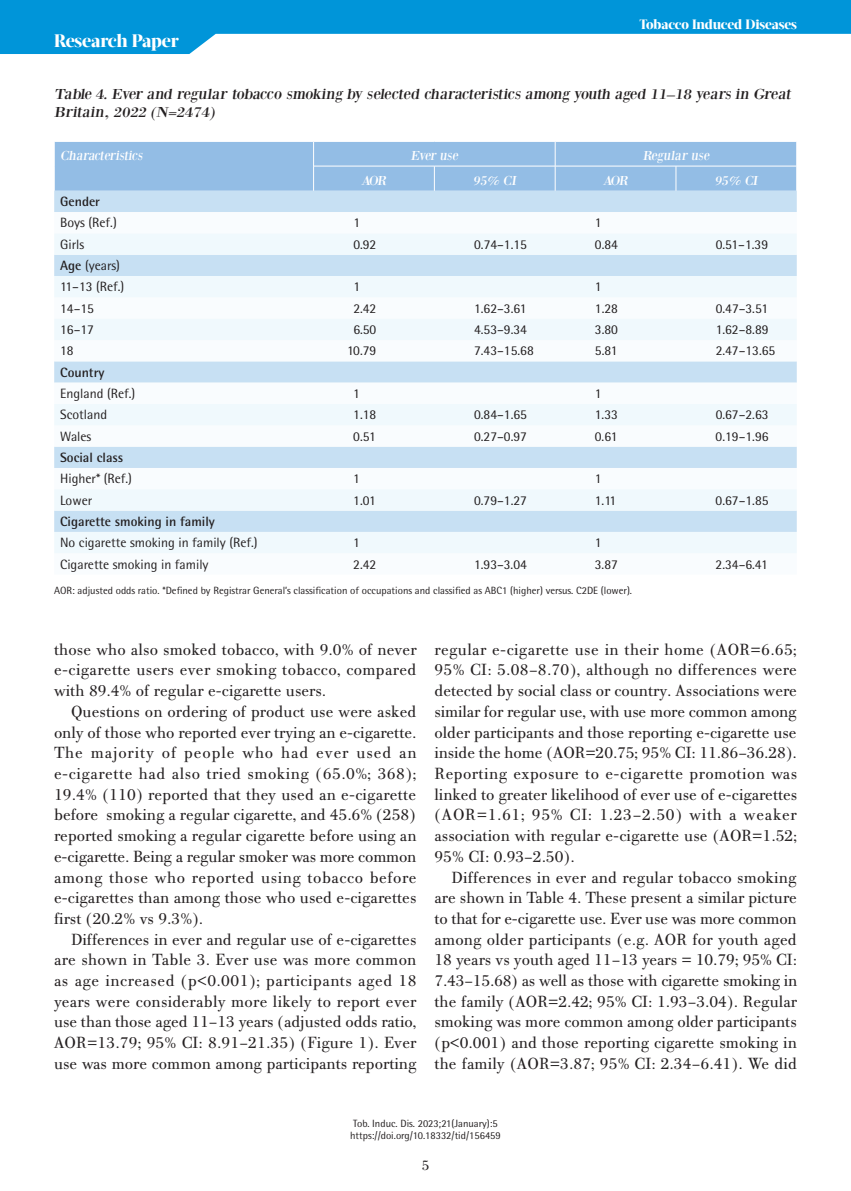
<style>
.page{position:relative;width:851px;height:1191px;background:#fff}
.page>*{position:absolute;margin:0;border:0;box-sizing:border-box;transform-origin:0 0}
.t1{font:800 18px "Acta Display W04";letter-spacing:-.01em;color:#fff}
.t2{font:17.25px/20.7px "PF Bodoni Text";color:#231f20;text-align:justify}
.t3{font:15px/18px "Bodoni XT";color:#231f20;scale:1.1 1}
.t4{font:15px "PF Bodoni Text";color:#231f20}
.t5{font:13.5px/21.3px "Rotis Semi Sans Hel";color:#231f20}
.t6{font:13.5px "Bodoni XT";color:#fff}
.t7{font:700 13.5px "Rotis Semi Sans Hel";color:#231f20}
.t8{font:800 13.5px "Acta Display W04";letter-spacing:-.01em;color:#fff}
.t9{font:10.5px/12.6px "Rotis Semi Sans Hel";color:#231f20}
.s1{font-weight:700}
</style>
<div class="page">
<svg style="left:0;top:0;width:850px;height:54px;fill:#0095d9"></svg>
<div style="left:54px;top:191px;width:742px;height:21px;background:#c7e0f3"></div>
<svg style="left:54px;top:234px;width:742px;height:319px"></svg>
<div style="left:54px;top:141px;width:743px;height:50px;background:#93bde5"></div>
<hr style="left:314px;top:166px;width:120px;height:1px;background:#fff">
<hr style="left:434px;top:166px;width:121px;height:1px;background:#fff">
<hr style="left:555px;top:166px;width:120px;height:1px;background:#fff">
<hr style="left:675px;top:166px;width:121px;height:1px;background:#fff">
<p class="t1" style="left:54px;top:30px;width:126px">Research Paper</p>
<p class="t8" style="left:639px;top:17px;width:159px">Tobacco Induced Diseases</p>
<p class="t3" style="left:54px;top:85px;width:673px">Table 4. Ever and regular tobacco smoking by selected characteristics among youth aged 11–18 years in Great<br>Britain, 2022 (N=2474)</p>
<p class="t6" style="left:60px;top:147px;width:86px">Characteristics</p>
<p class="t6" style="left:410px;top:147px;width:51px">Ever use</p>
<p class="t6" style="left:642px;top:147px;width:71px">Regular use</p>
<p class="t6" style="left:361px;top:172px;width:29px">AOR</p>
<p class="t6" style="left:473px;top:172px;width:47px">95% CI</p>
<p class="t6" style="left:603px;top:172px;width:29px">AOR</p>
<p class="t6" style="left:714px;top:172px;width:47px">95% CI</p>
<p class="t7" style="left:60px;top:193px;width:41px">Gender</p>
<p class="t5" style="left:60px;top:212px;width:58px">Boys (Ref.)</p>
<p class="t5" style="left:353px;top:212px;width:8px">1</p>
<p class="t5" style="left:595px;top:212px;width:8px">1</p>
<p class="t5" style="left:60px;top:233px;width:26px">Girls</p>
<p class="t5" style="left:353px;top:233px;width:25px">0.92</p>
<p class="t5" style="left:474px;top:233px;width:54px">0.74–1.15</p>
<p class="t5" style="left:595px;top:233px;width:25px">0.84</p>
<p class="t5" style="left:715px;top:233px;width:54px">0.51–1.39</p>
<p class="t5" style="left:60px;top:255px;width:66px"><span class="s1">Age</span> (years)<br>11–13 (Ref.)</p>
<p class="t5" style="left:353px;top:276px;width:8px">1</p>
<p class="t5" style="left:595px;top:276px;width:8px">1</p>
<p class="t5" style="left:60px;top:297px;width:35px">14–15</p>
<p class="t5" style="left:353px;top:297px;width:25px">2.42</p>
<p class="t5" style="left:474px;top:297px;width:54px">1.62–3.61</p>
<p class="t5" style="left:595px;top:297px;width:25px">1.28</p>
<p class="t5" style="left:715px;top:297px;width:54px">0.47–3.51</p>
<p class="t5" style="left:60px;top:319px;width:35px">16–17</p>
<p class="t5" style="left:353px;top:319px;width:25px">6.50</p>
<p class="t5" style="left:474px;top:319px;width:54px">4.53–9.34</p>
<p class="t5" style="left:594px;top:319px;width:25px">3.80</p>
<p class="t5" style="left:715px;top:319px;width:54px">1.62–8.89</p>
<p class="t5" style="left:60px;top:340px;width:15px">18</p>
<p class="t5" style="left:347px;top:340px;width:31px">10.79</p>
<p class="t5" style="left:474px;top:340px;width:61px">7.43–15.68</p>
<p class="t5" style="left:594px;top:340px;width:24px">5.81</p>
<p class="t5" style="left:715px;top:340px;width:61px">2.47–13.65</p>
<p class="t7" style="left:60px;top:364px;width:46px">Country</p>
<p class="t5" style="left:60px;top:383px;width:77px">England (Ref.)</p>
<p class="t5" style="left:353px;top:383px;width:8px">1</p>
<p class="t5" style="left:594px;top:383px;width:8px">1</p>
<p class="t5" style="left:60px;top:404px;width:48px">Scotland</p>
<p class="t5" style="left:353px;top:404px;width:25px">1.18</p>
<p class="t5" style="left:474px;top:404px;width:54px">0.84–1.65</p>
<p class="t5" style="left:594px;top:404px;width:25px">1.33</p>
<p class="t5" style="left:715px;top:404px;width:54px">0.67–2.63</p>
<p class="t5" style="left:60px;top:425px;width:33px">Wales</p>
<p class="t5" style="left:353px;top:425px;width:24px">0.51</p>
<p class="t5" style="left:474px;top:425px;width:54px">0.27–0.97</p>
<p class="t5" style="left:594px;top:425px;width:24px">0.61</p>
<p class="t5" style="left:715px;top:425px;width:54px">0.19–1.96</p>
<p class="t7" style="left:60px;top:449px;width:65px">Social class</p>
<p class="t5" style="left:60px;top:468px;width:73px">Higher* (Ref.)</p>
<p class="t5" style="left:353px;top:468px;width:8px">1</p>
<p class="t5" style="left:594px;top:468px;width:8px">1</p>
<p class="t5" style="left:60px;top:489px;width:34px">Lower</p>
<p class="t5" style="left:353px;top:489px;width:24px">1.01</p>
<p class="t5" style="left:474px;top:489px;width:54px">0.79–1.27</p>
<p class="t5" style="left:594px;top:489px;width:23px">1.11</p>
<p class="t5" style="left:715px;top:489px;width:54px">0.67–1.85</p>
<p class="t7" style="left:60px;top:513px;width:156px">Cigarette smoking in family</p>
<p class="t5" style="left:60px;top:532px;width:199px">No cigarette smoking in family (Ref.)</p>
<p class="t5" style="left:353px;top:532px;width:8px">1</p>
<p class="t5" style="left:594px;top:532px;width:8px">1</p>
<p class="t5" style="left:60px;top:553px;width:150px">Cigarette smoking in family</p>
<p class="t5" style="left:353px;top:553px;width:25px">2.42</p>
<p class="t5" style="left:474px;top:553px;width:54px">1.93–3.04</p>
<p class="t5" style="left:594px;top:553px;width:25px">3.87</p>
<p class="t5" style="left:715px;top:553px;width:54px">2.34–6.41</p>
<p class="t9" style="left:54px;top:584px;width:579px">AOR: adjusted odds ratio. *Defined by Registrar General’s classification of occupations and classified as ABC1 (higher) versus. C2DE (lower).</p>
<p class="t2" style="left:54px;top:639px;width:364px">those who also smoked tobacco, with 9.0% of never e-cigarette users ever smoking tobacco, compared with 89.4% of regular e-cigarette users.</p>
<p class="t2" style="left:54px;top:701px;width:364px;text-indent:17px">Questions on ordering of product use were asked only of those who reported ever trying an e-cigarette.<br>The majority of people who had ever used an e-cigarette had also tried smoking (65.0%; 368); 19.4% (110) reported that they used an e-cigarette before smoking a regular cigarette, and 45.6% (258) reported smoking a regular cigarette before using an e-cigarette. Being a regular smoker was more common among those who reported using tobacco before e-cigarettes than among those who used e-cigarettes first (20.2% vs 9.3%).</p>
<p class="t2" style="left:54px;top:929px;width:364px;text-indent:17px">Differences in ever and regular use of e-cigarettes are shown in Table 3. Ever use was more common as age increased (p&lt;0.001); participants aged 18 years were considerably more likely to report ever use than those aged 11–13 years (adjusted odds ratio, AOR=13.79; 95% CI: 8.91–21.35) (Figure 1). Ever use was more common among participants reporting</p>
<p class="t2" style="left:434px;top:639px;width:364px">regular e-cigarette use in their home (AOR=6.65; 95% CI: 5.08–8.70), although no differences were detected by social class or country. Associations were similar for regular use, with use more common among older participants and those reporting e-cigarette use inside the home (AOR=20.75; 95% CI: 11.86–36.28).<br>Reporting exposure to e-cigarette promotion was linked to greater likelihood of ever use of e-cigarettes (AOR=1.61; 95% CI: 1.23–2.50) with a weaker association with regular e-cigarette use (AOR=1.52; 95% CI: 0.93–2.50).</p>
<p class="t2" style="left:434px;top:867px;width:364px;text-indent:17px">Differences in ever and regular tobacco smoking are shown in Table 4. These present a similar picture to that for e-cigarette use. Ever use was more common among older participants (e.g. AOR for youth aged 18 years vs youth aged 11–13 years = 10.79; 95% CI:<br>7.43–15.68) as well as those with cigarette smoking in the family (AOR=2.42; 95% CI: 1.93–3.04). Regular smoking was more common among older participants (p&lt;0.001) and those reporting cigarette smoking in the family (AOR=3.87; 95% CI: 2.34–6.41). We did</p>
<p class="t9" style="left:350px;top:1116px;width:152px">Tob. Induc. Dis. 2023;21(January):5 https://doi.org/10.18332/tid/156459</p>
<p class="t4" style="left:421px;top:1156px;width:9px">5</p>
</div>
